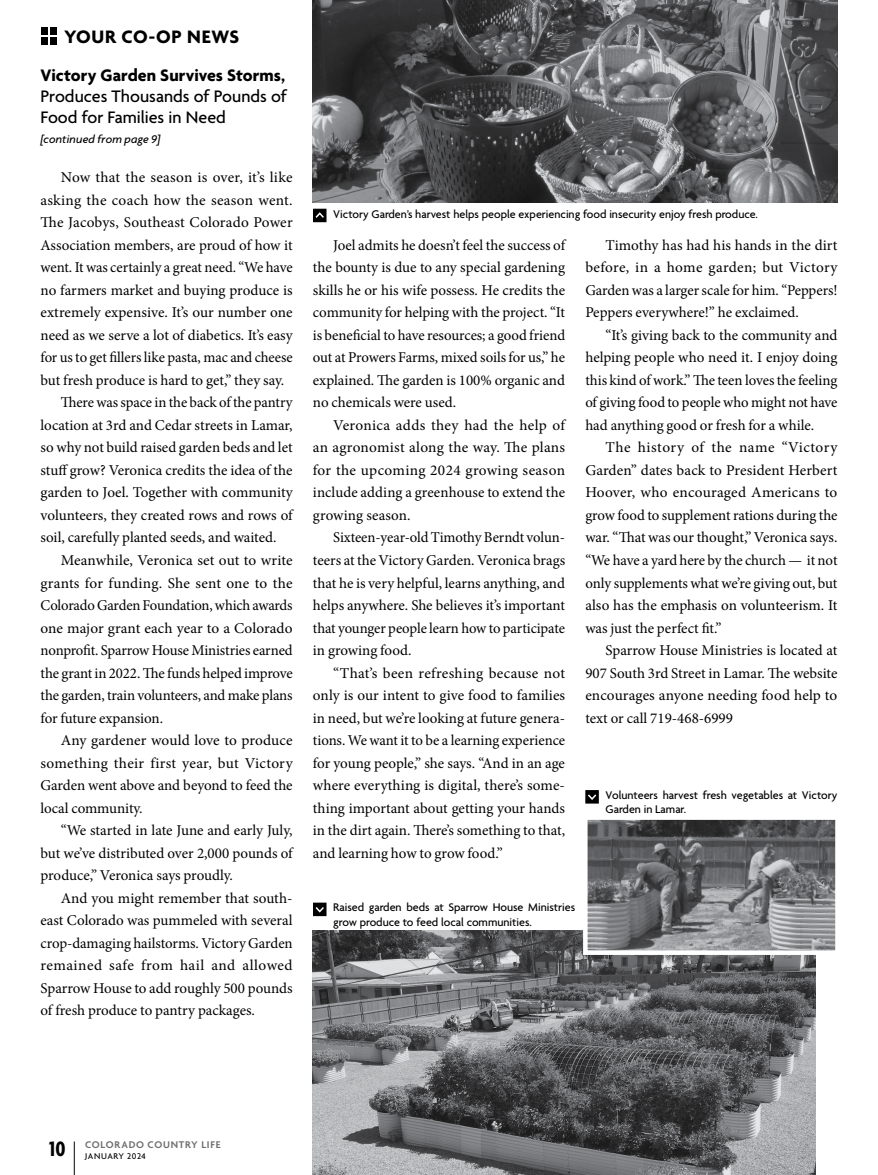
<style>
.page{position:relative;width:878px;height:1175px;background:#fff}
.page>*{position:absolute;margin:0;border:0;box-sizing:border-box;transform-origin:0 0}
.t1{font:700 19.5px "Agenda";letter-spacing:.03em;color:#000}
.t2{font:500 18px/21px "Agenda";color:#000}
.t3{font:700 18px "Agenda";letter-spacing:.005em;color:#000}
.t4{font:15px/22.5px "Minion Pro";color:#000;text-align:justify}
.t5{font:15px "Minion Pro";letter-spacing:.02em;color:#000}
.t6{font:15px "Minion Pro";letter-spacing:.03em;color:#000}
.t7{font:500 12px/14.4px "Agenda";color:#000}
.t8{font:italic 500 12px "Agenda";letter-spacing:.015em;color:#000}
.t9{font:600 10.5px "Agenda";letter-spacing:.07em;color:#6d6e71}
.t10{font:500 9px "Agenda";letter-spacing:.055em;color:#000}
.s1{font-weight:700;font-stretch:condensed;font-size:22.5px;color:#000}
</style>
<div class="page">
<svg style="left:313px;top:209px;width:13px;height:13px"></svg>
<img style="left:313px;top:0;width:524px;height:202px">
<img style="left:313px;top:930px;width:502px;height:244px">
<svg style="left:313px;top:902px;width:13px;height:14px"></svg>
<svg style="left:585px;top:790px;width:13px;height:13px"></svg>
<img style="left:588px;top:820px;width:246px;height:130px">
<div style="left:583px;top:815px;width:256px;height:140px;border:4px solid #fff"></div>
<hr style="left:74px;top:1141px;width:1px;height:33px;background:#000">
<div style="left:50px;top:37px;width:7px;height:7px;background:#000"></div>
<div style="left:50px;top:28px;width:7px;height:7px;background:#000"></div>
<div style="left:41px;top:37px;width:7px;height:7px;background:#000"></div>
<div style="left:41px;top:28px;width:7px;height:7px;background:#000"></div>
<h1 class="t1" style="left:64px;top:26px;width:176px">YOUR CO-OP NEWS</h1>
<p class="t3" style="left:40px;top:66px;width:246px">Victory Garden Survives Storms,</p>
<p class="t2" style="left:40px;top:87px;width:248px">Produces Thousands of Pounds of<br>Food for Families in Need</p>
<p class="t8" style="left:40px;top:132px;width:121px">[continued from page 9]</p>
<p class="t4" style="left:61px;top:166px;width:233px">Now that the season is over, it’s like</p>
<p class="t4" style="left:40px;top:189px;width:253px">asking the coach how the season went.</p>
<p class="t4" style="left:40px;top:211px;width:254px">The Jacobys, Southeast Colorado Power</p>
<p class="t4" style="left:40px;top:234px;width:253px">Association members, are proud of how it</p>
<p class="t4" style="left:40px;top:256px;width:253px">went. It was certainly a great need. “We have</p>
<p class="t4" style="left:40px;top:279px;width:253px">no farmers market and buying produce is</p>
<p class="t4" style="left:40px;top:301px;width:254px">extremely expensive. It’s our number one</p>
<p class="t4" style="left:40px;top:324px;width:254px">need as we serve a lot of diabetics. It’s easy</p>
<p class="t4" style="left:40px;top:346px;width:254px">for us to get fillers like pasta, mac and cheese</p>
<p class="t4" style="left:40px;top:369px;width:245px">but fresh produce is hard to get,” they say.</p>
<p class="t4" style="left:61px;top:391px;width:233px">There was space in the back of the pantry</p>
<p class="t4" style="left:40px;top:414px;width:253px">location at 3rd and Cedar streets in Lamar,</p>
<p class="t4" style="left:40px;top:436px;width:254px">so why not build raised garden beds and let</p>
<p class="t4" style="left:40px;top:459px;width:253px">stuff grow? Veronica credits the idea of the</p>
<p class="t4" style="left:40px;top:481px;width:254px">garden to Joel. Together with community</p>
<p class="t4" style="left:40px;top:504px;width:254px">volunteers, they created rows and rows of</p>
<p class="t4" style="left:40px;top:526px;width:237px">soil, carefully planted seeds, and waited.</p>
<p class="t4" style="left:61px;top:549px;width:233px">Meanwhile, Veronica set out to write</p>
<p class="t4" style="left:40px;top:571px;width:253px">grants for funding. She sent one to the</p>
<p class="t4" style="left:40px;top:594px;width:253px">Colorado Garden Foundation, which awards</p>
<p class="t4" style="left:40px;top:616px;width:253px">one major grant each year to a Colorado</p>
<p class="t4" style="left:40px;top:639px;width:254px">nonprofit. Sparrow House Ministries earned</p>
<p class="t4" style="left:40px;top:661px;width:254px">the grant in 2022. The funds helped improve</p>
<p class="t4" style="left:40px;top:684px;width:253px">the garden, train volunteers, and make plans</p>
<p class="t4" style="left:40px;top:706px;width:124px">for future expansion.</p>
<p class="t4" style="left:61px;top:729px;width:233px">Any gardener would love to produce</p>
<p class="t5" style="left:40px;top:752px;width:254px">something their first year, but Victory</p>
<p class="t4" style="left:40px;top:774px;width:253px">Garden went above and beyond to feed the</p>
<p class="t4" style="left:40px;top:796px;width:104px">local community.</p>
<p class="t4" style="left:61px;top:819px;width:233px">“We started in late June and early July,</p>
<p class="t4" style="left:40px;top:841px;width:254px">but we’ve distributed over 2,000 pounds of</p>
<p class="t4" style="left:40px;top:864px;width:194px">produce,” Veronica says proudly.</p>
<p class="t4" style="left:61px;top:886px;width:233px">And you might remember that south-</p>
<p class="t4" style="left:40px;top:909px;width:253px">east Colorado was pummeled with several</p>
<p class="t4" style="left:40px;top:931px;width:254px">crop-damaging hailstorms. Victory Garden</p>
<p class="t6" style="left:40px;top:955px;width:254px">remained safe from hail and allowed</p>
<p class="t4" style="left:40px;top:976px;width:254px">Sparrow House to add roughly 500 pounds</p>
<p class="t4" style="left:40px;top:999px;width:216px">of fresh produce to pantry packages.</p>
<p class="t7" style="left:333px;top:208px;width:426px">Victory Garden’s harvest helps people experiencing food insecurity enjoy fresh produce.</p>
<p class="t4" style="left:313px;top:234px;width:254px;text-indent:20px">Joel admits he doesn’t feel the success of the bounty is due to any special gardening skills he or his wife possess. He credits the community for helping with the project. “It is beneficial to have resources; a good friend out at Prowers Farms, mixed soils for us,” he explained. The garden is 100% organic and no chemicals were used.</p>
<p class="t4" style="left:313px;top:414px;width:254px;text-indent:20px">Veronica adds they had the help of an agronomist along the way. The plans for the upcoming 2024 growing season include adding a greenhouse to extend the growing season.</p>
<p class="t4" style="left:313px;top:526px;width:254px;text-indent:20px">Sixteen-year-old Timothy Berndt volun&shy;teers at the Victory Garden. Veronica brags that he is very helpful, learns anything, and helps anywhere. She believes it’s important that younger people learn how to participate in growing food.</p>
<p class="t4" style="left:313px;top:661px;width:254px;text-indent:20px">“That’s been refreshing because not only is our intent to give food to families in need, but we’re looking at future genera&shy;tions. We want it to be a learning experience for young people,” she says. “And in an age where everything is digital, there’s some&shy;thing important about getting your hands in the dirt again. There’s something to that, and learning how to grow food.”</p>
<p class="t4" style="left:585px;top:234px;width:254px;text-indent:20px">Timothy has had his hands in the dirt before, in a home garden; but Victory Garden was a larger scale for him. “Peppers!<br>Peppers everywhere!” he exclaimed.</p>
<p class="t4" style="left:585px;top:324px;width:253px;text-indent:20px">“It’s giving back to the community and helping people who need it. I enjoy doing this kind of work.” The teen loves the feeling of giving food to people who might not have had anything good or fresh for a while.</p>
<p class="t4" style="left:585px;top:436px;width:254px;text-indent:20px">The history of the name “Victory Garden” dates back to President Herbert Hoover, who encouraged Americans to grow food to supplement rations during the war. “That was our thought,” Veronica says. “We have a yard here by the church — it not only supplements what we’re giving out, but also has the emphasis on volunteerism. It was just the perfect fit.”</p>
<p class="t4" style="left:585px;top:639px;width:254px;text-indent:20px">Sparrow House Ministries is located at 907 South 3rd Street in Lamar. The website encourages anyone needing food help to text or call 719-468-6999</p>
<p class="t7" style="left:605px;top:788px;width:233px">Volunteers harvest fresh vegetables at Victory<br>Garden in Lamar.</p>
<p class="t7" style="left:333px;top:901px;width:243px">Raised garden beds at Sparrow House Ministries grow produce to feed local communities.</p>
<p class="t9" style="left:49px;top:1139px;width:173px"><span class="s1">10</span> COLORADO COUNTRY LIFE</p>
<p class="t10" style="left:85px;top:1151px;width:62px">JANUARY 2024</p>
</div>
